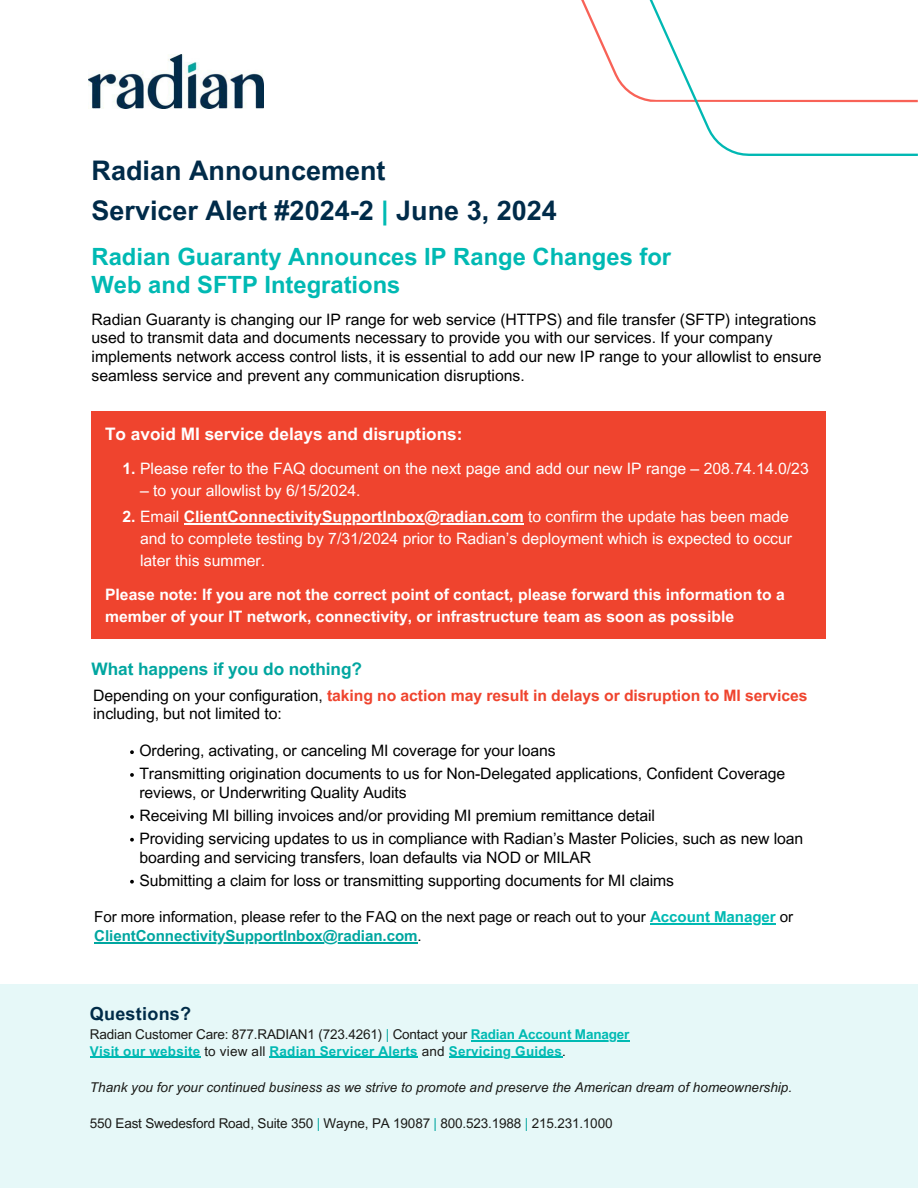
<style>
.page{position:relative;width:918px;height:1188px;background:#fff}
.page>*{position:absolute;margin:0;border:0;box-sizing:border-box;transform-origin:0 0}
.t1{font:700 27px/39.3px "Arial MT Pro";color:#002b49}
.t2{font:700 23.7px/28.5px "Arial MT Pro";color:#00b9b3}
.t3{font:700 18px "Arial MT Pro";letter-spacing:.015em;color:#002b48}
.t4{font:700 17.25px "Arial MT Pro";color:#fff}
.t5{font:700 17.25px "Arial MT Pro";letter-spacing:-.005em;color:#00a6a0}
.t6{font:15.75px/18.8px "Arial MT Pro";letter-spacing:-.005em;color:#000}
.t7{font:15.75px/22px "Arial MT Pro";color:#fff}
.t8{font:700 15.75px/22px "Arial MT Pro";color:#fff}
.t9{font:15.15px "Arial MT Pro";letter-spacing:-.005em;color:#000}
.t10{font:700 15.15px "Arial MT Pro";letter-spacing:-.005em;color:#00a6a0}
.t11{font:13.5px "Arial MT Pro";letter-spacing:-.01em;color:#1a1a17}
.t12{font:italic 13.5px "Arial MT Pro";color:#1a1a17}
.t13{font:700 13.5px "Arial MT Pro";letter-spacing:.015em;color:#00b9b3}
.s1{color:#00bab3}
.s2{font-weight:700}
.s3{font-weight:700;color:#ef442e}
.s4{font-weight:700;color:#00bab3}
.s5{font-weight:400;color:#000}
.s6{color:#00a69f}
.s7{font-weight:400;color:#1a1a17}
</style>
<div class="page">
<img style="left:89px;top:55px;width:174px;height:54px">
<svg style="left:581px;top:0;width:337px;height:156px"></svg>
<div style="left:92px;top:411px;width:734px;height:227px;background:#ef442e"></div>
<div style="left:0;top:984px;width:918px;height:204px;background:#e6f8f8"></div>
<hr style="left:471px;top:1040px;width:158px;height:1px;background:#00bab3">
<hr style="left:90px;top:1057px;width:110px;height:1px;background:#00b9b3">
<hr style="left:270px;top:1057px;width:148px;height:1px;background:#00b9b3">
<hr style="left:449px;top:1057px;width:113px;height:1px;background:#00bab3">
<svg style="left:130px;top:750px;width:4px;height:4px"></svg>
<svg style="left:130px;top:773px;width:4px;height:4px"></svg>
<svg style="left:130px;top:815px;width:4px;height:4px"></svg>
<svg style="left:130px;top:838px;width:4px;height:4px"></svg>
<svg style="left:130px;top:880px;width:4px;height:4px"></svg>
<hr style="left:650px;top:923px;width:126px;height:1px;background:#00bab3">
<hr style="left:94px;top:942px;width:324px;height:1px;background:#00a6a0">
<hr style="left:184px;top:523px;width:340px;height:2px;background:#fff">
<h3 class="t1" style="left:92px;top:154px;width:467px">Radian Announcement<br>Servicer Alert #2024-2 <span class="s1">|</span> June 3, 2024</h3>
<h4 class="t2" style="left:92px;top:245px;width:581px">Radian Guaranty Announces IP Range Changes for<br>Web and SFTP Integrations</h4>
<h4 class="t6" style="left:92px;top:312px;width:726px">Radian Guaranty is changing our IP range for web service (HTTPS) and file transfer (SFTP) integrations used to transmit data and documents necessary to provide you with our services. If your company</h4>
<p class="t6" style="left:92px;top:349px;width:732px">implements network access control lists, it is essential to add our new IP range to your allowlist to ensure seamless service and prevent any communication disruptions.</p>
<p class="t4" style="left:105px;top:428px;width:359px">To avoid MI service delays and disruptions:</p>
<p class="t7" style="left:123px;top:460px;width:688px"><span class="s2">1.</span> Please refer to the FAQ document on the next page and add our new IP range – 208.74.14.0/23</p>
<p class="t7" style="left:140px;top:482px;width:222px">– to your allowlist by 6/15/2024.</p>
<p class="t7" style="left:140px;top:508px;width:654px;text-indent:-18px"><span class="s2">2.</span> Email <span class="s2">ClientConnectivitySupportInbox@radian.com</span> to confirm the update has been made and to complete testing by 7/31/2024 prior to Radian’s deployment which is expected to occur later this summer.</p>
<p class="t8" style="left:105px;top:585px;width:681px">Please note: If you are not the correct point of contact, please forward this information to a member of your IT network, connectivity, or infrastructure team as soon as possible</p>
<p class="t5" style="left:92px;top:662px;width:272px">What happens if you do nothing?</p>
<p class="t6" style="left:93px;top:689px;width:716px;line-height:18px">Depending on your configuration, <span class="s3">taking no action may result in delays or disruption to MI services </span>including, but not limited to:</p>
<p class="t6" style="left:139px;top:743px;width:418px">Ordering, activating, or canceling MI coverage for your loans</p>
<p class="t6" style="left:139px;top:766px;width:647px;line-height:19.2px">Transmitting origination documents to us for Non-Delegated applications, Confident Coverage reviews, or Underwriting Quality Audits</p>
<p class="t6" style="left:139px;top:808px;width:517px">Receiving MI billing invoices and/or providing MI premium remittance detail</p>
<h5 class="t6" style="left:139px;top:830px;width:665px;line-height:19.2px">Providing servicing updates to us in compliance with Radian’s Master Policies, such as new loan boarding and servicing transfers, loan defaults via NOD or MILAR</h5>
<p class="t6" style="left:139px;top:873px;width:536px">Submitting a claim for loss or transmitting supporting documents for MI claims</p>
<p class="t9" style="left:94px;top:911px;width:700px">For more information, please refer to the FAQ on the next page or reach out to your <span class="s4">Account Manager</span> or</p>
<p class="t10" style="left:94px;top:930px;width:329px">ClientConnectivitySupportInbox@radian.com<span class="s5">.</span></p>
<h1 class="t3" style="left:90px;top:1007px;width:103px">Questions?</h1>
<h2 class="t11" style="left:90px;top:1029px;width:541px">Radian Customer Care: 877.RADIAN1 (723.4261) <span class="s6">|</span> Contact your <span class="s4">Radian Account Manager</span></h2>
<h3 class="t13" style="left:90px;top:1046px;width:478px">Visit our website <span class="s7">to view all</span> Radian Servicer Alerts <span class="s7">and</span> <span class="s1">Servicing Guides</span><span class="s5">.</span></h3>
<h3 class="t12" style="left:90px;top:1082px;width:704px">Thank you for your continued business as we strive to promote and preserve the American dream of homeownership.</h3>
<h4 class="t11" style="left:90px;top:1118px;width:524px">550 East Swedesford Road, Suite 350 <span class="s6">|</span> Wayne, PA 19087 <span class="s6">|</span> 800.523.1988 <span class="s6">|</span> 215.231.1000</h4>
</div>
